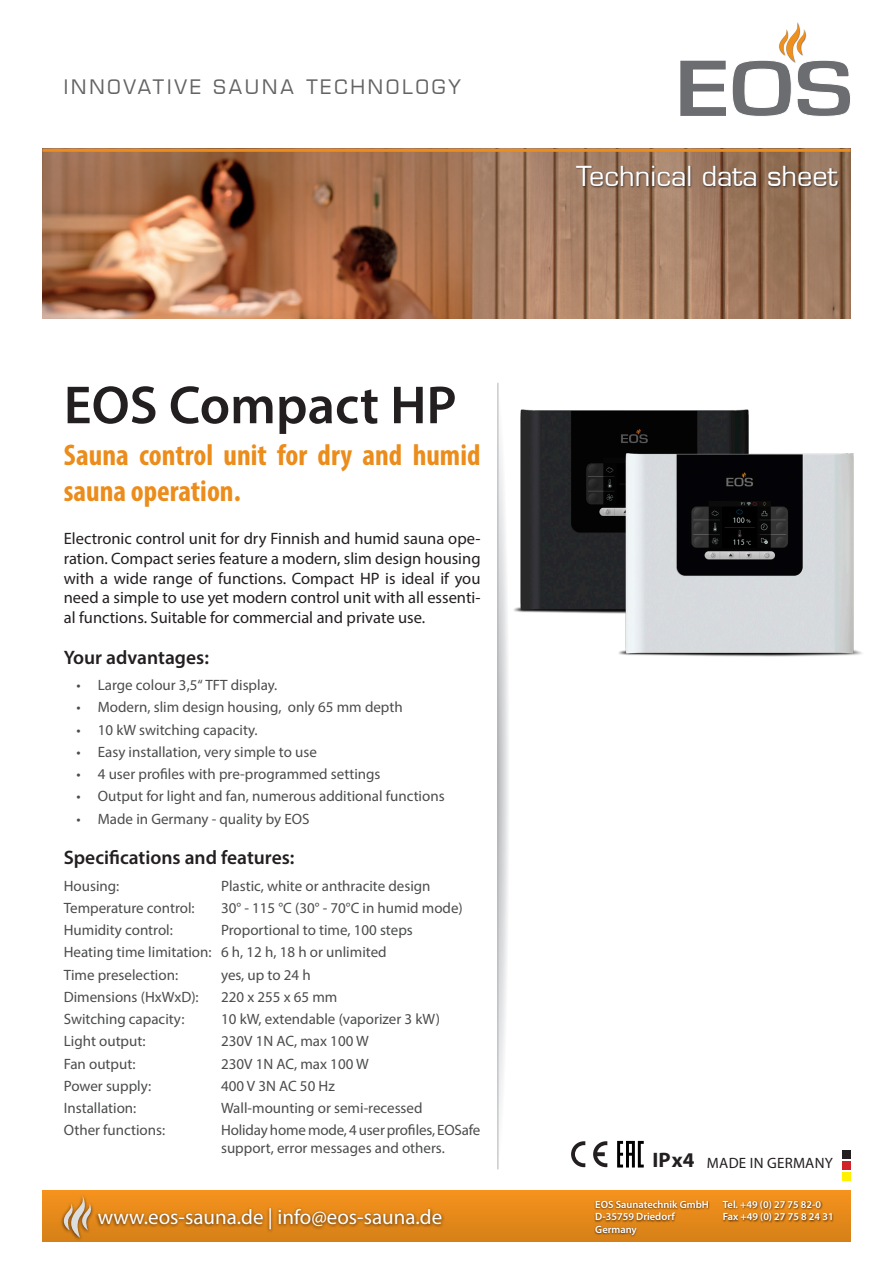
<style>
.page{position:relative;width:893px;height:1263px;background:#fff}
.page>*{position:absolute;margin:0;border:0;box-sizing:border-box;transform-origin:0 0}
.t1{font:600 54px "Myriad Pro";color:#231f20}
.t2{font:700 condensed 30px/36px "Myriad Pro";color:#eb8c1b}
.t3{font:27px "Eurostile LT";color:#fff}
.t4{font:21px "Myriad Pro";color:#fff}
.t5{font:700 21px "Myriad Pro";color:#231f20}
.Fließtest{font:600 19.5px "Myriad Pro";color:#231f20}
.t6{font:19.5px "Eurostile LT";letter-spacing:.15em;color:#636366}
.Fließtest-2{font:16.5px/19.8px "Myriad Pro";color:#231f20;text-align:justify}
.t7{font:15px/18px "Myriad Pro";color:#4b4c4d}
.t8{font:15px "Myriad Pro";letter-spacing:.02em;color:#231f20}
.t9{font:600 10.5px "Myriad Pro";color:#fff}
</style>
<div class="page">
<svg style="left:680px;top:61px;width:46px;height:55px"></svg>
<svg style="left:732px;top:22px;width:118px;height:94px"></svg>
<img style="left:43px;top:152px;width:807px;height:167px">
<hr style="left:43px;top:149px;width:807px;height:3px;background:#eb8c1b">
<div style="left:43px;top:1191px;width:807px;height:51px;background:linear-gradient(to bottom,#f6921d,#d58017)"></div>
<div style="left:95px;top:1206px;width:350px;height:28px;background:#231f20;opacity:.75"></div>
<div style="left:60px;top:1194px;width:34px;height:48px;background:#231f20;opacity:.75"></div>
<svg style="left:61px;top:1195px;width:31px;height:43px"></svg>
<div style="left:594px;top:1199px;width:239px;height:38px;background:#231f20;opacity:.75"></div>
<svg style="left:498px;top:383px;width:10px;height:786px"></svg>
<hr style="left:497px;top:383px;width:1px;height:786px;background:#b2b3b7">
<img style="left:513px;top:409px;width:349px;height:248px">
<div style="left:842px;top:1150px;width:8px;height:9px;background:#231f20"></div>
<div style="left:842px;top:1161px;width:8px;height:9px;background:#d1232a"></div>
<div style="left:842px;top:1172px;width:8px;height:8px;background:#fff101"></div>
<svg style="left:571px;top:1141px;width:14px;height:26px"></svg>
<svg style="left:593px;top:1141px;width:14px;height:26px"></svg>
<svg style="left:617px;top:1141px;width:27px;height:26px"></svg>
<div style="left:575px;top:165px;width:265px;height:24px;background:#231f20;opacity:.75"></div>
<h3 class="t6" style="left:64px;top:76px;width:398px">INNOVATIVE SAUNA TECHNOLOGY</h3>
<p class="t1" style="left:64px;top:371px;width:394px">EOS Compact HP</p>
<p class="t2" style="left:64px;top:436px;width:418px">Sauna control unit for dry and humid sauna operation.</p>
<p class="Fließtest-2" style="left:64px;top:528px;width:418px">Electronic control unit for dry Finnish and humid sauna ope&shy;ration. Compact series feature a modern, slim design housing with a wide range of functions. Compact HP is ideal if you need a simple to use yet modern control unit with all essenti&shy;al functions. Suitable for commercial and private use.</p>
<p class="Fließtest" style="left:64px;top:645px;width:147px">Your advantages:</p>
<p class="t7" style="left:77px;top:676px;width:202px">• Large colour 3,5“ TFT display.</p>
<p class="t7" style="left:77px;top:698px;width:328px">• Modern, slim design housing, only 65 mm depth</p>
<p class="t7" style="left:77px;top:720px;width:183px">• 10 kW switching capacity.</p>
<p class="t7" style="left:77px;top:742px;width:242px">• Easy installation, very simple to use</p>
<p class="t7" style="left:77px;top:765px;width:305px">• 4 user profiles with pre-programmed settings</p>
<p class="t7" style="left:77px;top:787px;width:370px">• Output for light and fan, numerous additional functions</p>
<p class="t7" style="left:77px;top:809px;width:235px">• Made in Germany - quality by EOS</p>
<p class="Fließtest" style="left:64px;top:845px;width:232px">Specifications and features:</p>
<p class="t7" style="left:64px;top:876px;width:57px">Housing:</p>
<p class="t7" style="left:221px;top:876px;width:211px">Plastic, white or anthracite design</p>
<p class="t7" style="left:64px;top:898px;width:132px">Temperature control:</p>
<p class="t7" style="left:221px;top:898px;width:243px">30° - 115 °C (30° - 70°C in humid mode)</p>
<p class="t7" style="left:64px;top:921px;width:111px">Humidity control:</p>
<p class="t7" style="left:221px;top:921px;width:193px">Proportional to time, 100 steps</p>
<p class="t7" style="left:64px;top:943px;width:324px">Heating time limitation: 6 h, 12 h, 18 h or unlimited</p>
<p class="t7" style="left:64px;top:965px;width:116px">Time preselection:</p>
<p class="t7" style="left:221px;top:965px;width:91px">yes, up to 24 h</p>
<p class="t7" style="left:64px;top:987px;width:136px">Dimensions (HxWxD):</p>
<p class="t7" style="left:221px;top:987px;width:118px">220 x 255 x 65 mm</p>
<p class="t7" style="left:64px;top:1010px;width:122px">Switching capacity:</p>
<p class="t7" style="left:221px;top:1010px;width:221px">10 kW, extendable (vaporizer 3 kW)</p>
<p class="t7" style="left:64px;top:1032px;width:83px">Light output:</p>
<p class="t7" style="left:221px;top:1032px;width:149px">230V 1N AC, max 100 W</p>
<p class="t7" style="left:64px;top:1054px;width:73px">Fan output:</p>
<p class="t7" style="left:221px;top:1054px;width:149px">230V 1N AC, max 100 W</p>
<p class="t7" style="left:64px;top:1076px;width:89px">Power supply:</p>
<p class="t7" style="left:221px;top:1076px;width:115px">400 V 3N AC 50 Hz</p>
<p class="t7" style="left:64px;top:1099px;width:74px">Installation:</p>
<p class="t7" style="left:221px;top:1099px;width:203px">Wall-mounting or semi-recessed</p>
<p class="t7" style="left:64px;top:1121px;width:103px">Other functions:</p>
<p class="t7" style="left:221px;top:1121px;width:261px">Holiday home mode, 4 user profiles, EOSafe support, error messages and others.</p>
<h3 class="t4" style="left:98px;top:1204px;width:346px">www.eos-sauna.de | info@eos-sauna.de</h3>
<p class="t3" style="left:576px;top:160px;width:263px">Technical data sheet</p>
<p class="t5" style="left:652px;top:1146px;width:44px">IP x4</p>
<p class="t8" style="left:707px;top:1153px;width:127px">MADE IN GERMANY</p>
<p class="t9" style="left:595px;top:1197px;width:115px">EOS Saunatechnik GmbH</p>
<p class="t9" style="left:723px;top:1197px;width:100px">Tel. +49 (0) 27 75 82-0</p>
<p class="t9" style="left:595px;top:1210px;width:81px">D-35759 Driedorf</p>
<p class="t9" style="left:723px;top:1210px;width:112px">Fax +49 (0) 27 75 8 24 31</p>
<p class="t9" style="left:595px;top:1222px;width:43px">Germany</p>
</div>
